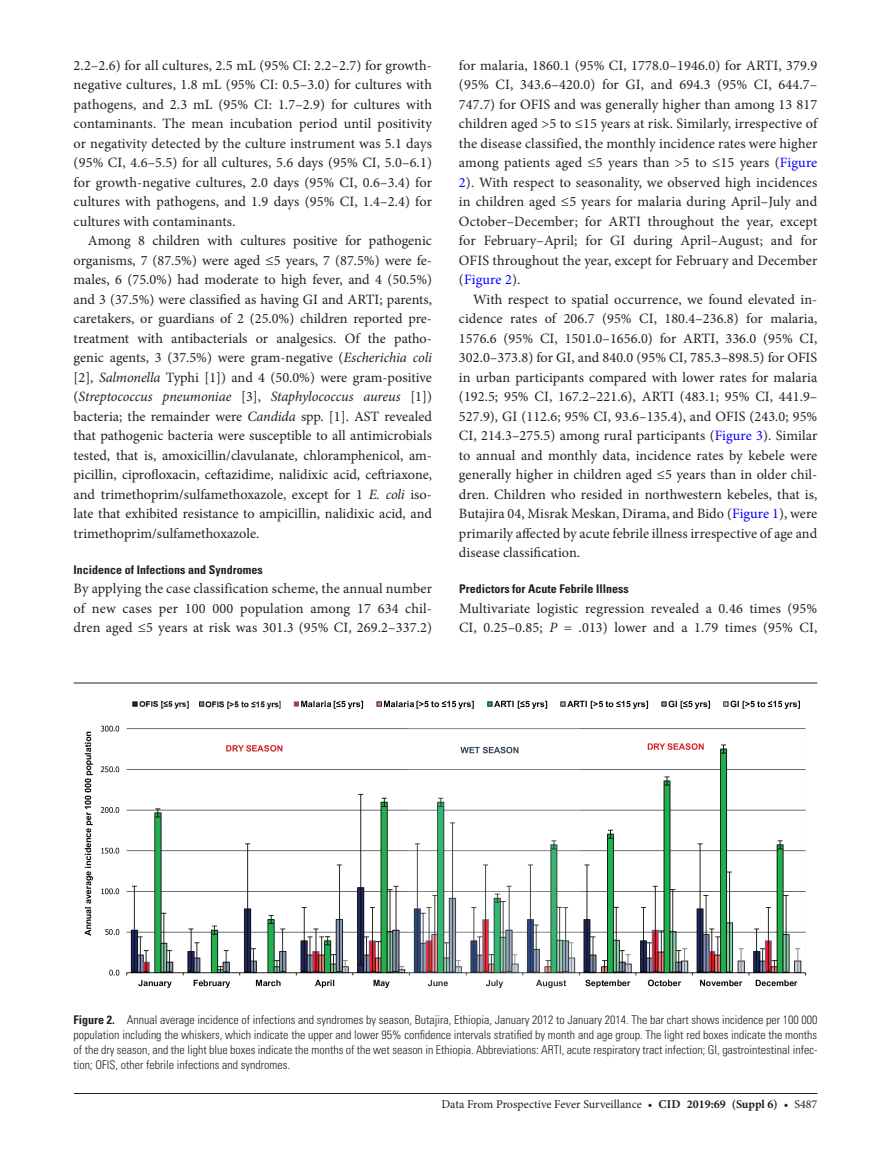
<style>
.page{position:relative;width:891px;height:1174px;background:#fff}
.page>*{position:absolute;margin:0;border:0;box-sizing:border-box;transform-origin:0 0}
.t1{font:14.25px/19.5px "Minion Pro";letter-spacing:.005em;color:#231f20;text-align:justify}
.t2{font:300 condensed 12px/15px "Univers LT Std";color:#231f20;text-align:justify}
.t3{font:700 condensed 12px "Univers LT Std";color:#231f20}
.t4{font:12px "Minion Pro";color:#231f20}
.s1{font-style:italic}
.s2{color:#00f}
.s3{font-weight:700}
</style>
<div class="page">
<hr style="left:74px;top:1093px;width:743px;height:1px;background:#231f20">
<hr style="left:74px;top:683px;width:743px;height:1px;background:#231f20">
<img style="left:84px;top:700px;width:722px;height:288px">
<p class="t1" style="left:74px;top:55px;width:360px">2.2–2.6) for all cultures, 2.5 mL (95% CI: 2.2–2.7) for growth&shy;negative cultures, 1.8 mL (95% CI: 0.5–3.0) for cultures with pathogens, and 2.3 mL (95% CI: 1.7–2.9) for cultures with contaminants. The mean incubation period until positivity or negativity detected by the culture instrument was 5.1 days (95% CI, 4.6–5.5) for all cultures, 5.6 days (95% CI, 5.0–6.1) for growth-negative cultures, 2.0 days (95% CI, 0.6–3.4) for cultures with pathogens, and 1.9 days (95% CI, 1.4–2.4) for cultures with contaminants.</p>
<p class="t1" style="left:74px;top:231px;width:360px;text-indent:14px">Among 8 children with cultures positive for pathogenic organisms, 7 (87.5%) were aged ≤5 years, 7 (87.5%) were fe&shy;males, 6 (75.0%) had moderate to high fever, and 4 (50.5%) and 3 (37.5%) were classified as having GI and ARTI; parents, caretakers, or guardians of 2 (25.0%) children reported pre&shy;treatment with antibacterials or analgesics. Of the patho&shy;genic agents, 3 (37.5%) were gram-negative (<span class="s1">Escherichia coli </span>[2], <span class="s1">Salmonella</span> Typhi [1]) and 4 (50.0%) were gram-positive (<span class="s1">Streptococcus pneumoniae</span> [3], <span class="s1">Staphylococcus aureus</span> [1]) bacteria; the remainder were <span class="s1">Candida</span> spp. [1]. AST revealed that pathogenic bacteria were susceptible to all antimicrobials tested, that is, amoxicillin/clavulanate, chloramphenicol, am&shy;picillin, ciprofloxacin, ceftazidime, nalidixic acid, ceftriaxone, and trimethoprim/sulfamethoxazole, except for 1 <span class="s1">E. coli</span> iso&shy;late that exhibited resistance to ampicillin, nalidixic acid, and trimethoprim/sulfamethoxazole.</p>
<p class="t3" style="left:74px;top:562px;width:191px">Incidence of Infections and Syndromes</p>
<p class="t1" style="left:74px;top:579px;width:360px">By applying the case classification scheme, the annual number of new cases per 100 000 population among 17 634 chil&shy;dren aged ≤5 years at risk was 301.3 (95% CI, 269.2–337.2)</p>
<p class="t1" style="left:459px;top:55px;width:360px">for malaria, 1860.1 (95% CI, 1778.0–1946.0) for ARTI, 379.9 (95% CI, 343.6–420.0) for GI, and 694.3 (95% CI, 644.7– 747.7) for OFIS and was generally higher than among 13 817 children aged &gt;5 to ≤15 years at risk. Similarly, irrespective of the disease classified, the monthly incidence rates were higher among patients aged ≤5 years than &gt;5 to ≤15 years (<span class="s2">Figure 2</span>). With respect to seasonality, we observed high incidences in children aged ≤5 years for malaria during April–July and October–December; for ARTI throughout the year, except for February–April; for GI during April–August; and for OFIS throughout the year, except for February and December (<span class="s2">Figure 2</span>).</p>
<p class="t1" style="left:459px;top:289px;width:360px;text-indent:14px">With respect to spatial occurrence, we found elevated in&shy;cidence rates of 206.7 (95% CI, 180.4–236.8) for malaria, 1576.6 (95% CI, 1501.0–1656.0) for ARTI, 336.0 (95% CI, 302.0–373.8) for GI, and 840.0 (95% CI, 785.3–898.5) for OFIS in urban participants compared with lower rates for malaria (192.5; 95% CI, 167.2–221.6), ARTI (483.1; 95% CI, 441.9– 527.9), GI (112.6; 95% CI, 93.6–135.4), and OFIS (243.0; 95% CI, 214.3–275.5) among rural participants (<span class="s2">Figure 3</span>). Similar to annual and monthly data, incidence rates by kebele were generally higher in children aged ≤5 years than in older chil&shy;dren. Children who resided in northwestern kebeles, that is, Butajira 04, Misrak Meskan, Dirama, and Bido (<span class="s2">Figure 1</span>), were primarily affected by acute febrile illness irrespective of age and disease classification.</p>
<p class="t3" style="left:459px;top:582px;width:171px">Predictors for Acute Febrile Illness</p>
<p class="t1" style="left:459px;top:598px;width:360px">Multivariate logistic regression revealed a 0.46 times (95%<br>CI, 0.25–0.85; <span class="s1">P</span> = .013) lower and a 1.79 times (95% CI,</p>
<p class="t2" style="left:74px;top:1012px;width:745px"><span class="s3">Figure 2.</span> Annual average incidence of infections and syndromes by season, Butajira, Ethiopia, January 2012 to January 2014. The bar chart shows incidence per 100 000 population including the whiskers, which indicate the upper and lower 95% confidence intervals stratified by month and age group. The light red boxes indicate the months of the dry season, and the light blue boxes indicate the months of the wet season in Ethiopia. Abbreviations: ARTI, acute respiratory tract infection; GI, gastrointestinal infec&shy;tion; OFIS, other febrile infections and syndromes.</p>
<p class="t4" style="left:441px;top:1096px;width:377px">Data From Prospective Fever Surveillance • <span class="s3">cid 2019:69 (Suppl 6)</span> • S487</p>
</div>
